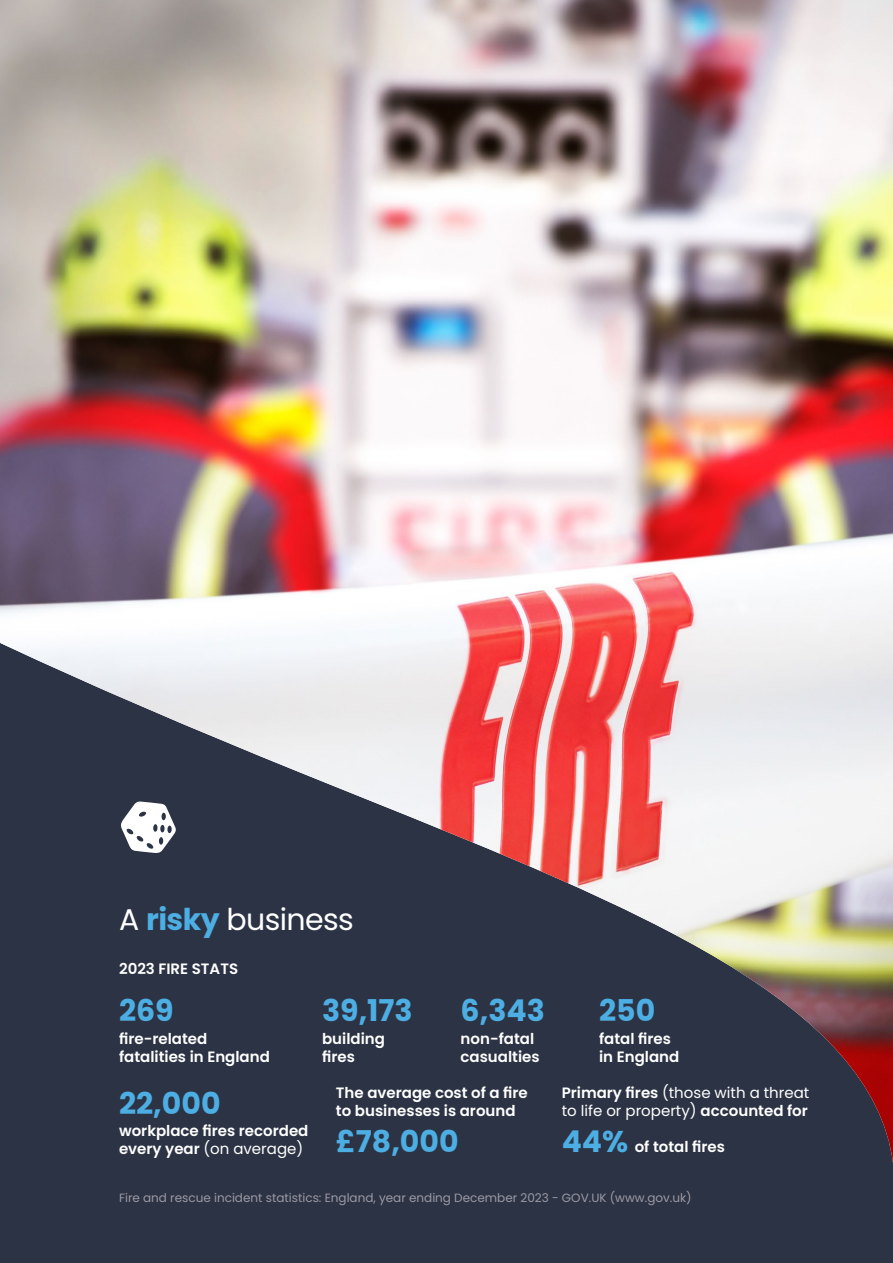
<style>
.page{position:relative;width:893px;height:1263px;background:#fff}
.page>*{position:absolute;margin:0;border:0;box-sizing:border-box;transform-origin:0 0}
.t1{font:700 30px "Poppins";color:#4caee3}
.t2{font:30px "Poppins";letter-spacing:-.02em;color:#fff}
.t3{font:600 15px/18px "Poppins";color:#fff}
.t4{font:15px/18px "Poppins";color:#fff}
.t5{font:12px "Poppins";color:#9c99a4}
.s1{font-weight:700;color:#4caee3}
.s2{font-weight:400}
.s3{font-weight:600}
.s4{font-weight:700;font-size:30px;color:#4caee3}
</style>
<div class="page">
<div style="left:0;top:518px;width:893px;height:745px;background:#2c3344"></div>
<img style="left:0;top:0;width:893px;height:1163px">
<svg style="left:120px;top:801px;width:56px;height:52px"></svg>
<h1 class="t2" style="left:119px;top:902px;width:236px">A <span class="s1">risky</span> business</h1>
<p class="t3" style="left:119px;top:960px;width:121px">2023 FIRE STATS</p>
<h1 class="t1" style="left:119px;top:993px;width:56px">269</h1>
<p class="t3" style="left:119px;top:1029px;width:152px">fire-related fatalities in England</p>
<h1 class="t1" style="left:322px;top:993px;width:92px">39,173</h1>
<p class="t3" style="left:322px;top:1029px;width:64px">building fires</p>
<h1 class="t1" style="left:461px;top:993px;width:86px">6,343</h1>
<p class="t3" style="left:461px;top:1029px;width:81px">non-fatal casualties</p>
<h1 class="t1" style="left:119px;top:1086px;width:103px">22,000</h1>
<p class="t3" style="left:119px;top:1122px;width:191px">workplace fires recorded every year <span class="s2">(on average)</span></p>
<p class="t3" style="left:336px;top:1084px;width:193px">The average cost of a fire to businesses is around</p>
<h1 class="t1" style="left:336px;top:1124px;width:124px">£78,000</h1>
<h1 class="t1" style="left:599px;top:993px;width:58px">250</h1>
<p class="t3" style="left:599px;top:1029px;width:82px">fatal fires in England</p>
<p class="t4" style="left:562px;top:1084px;width:249px"><span class="s3">Primary fires</span> (those with a threat to life or property) <span class="s3">accounted for</span></p>
<p class="t3" style="left:562px;top:1138px;width:165px"><span class="s4">44%</span> of total fires</p>
<p class="t5" style="left:119px;top:1190px;width:574px">Fire and rescue incident statistics: England, year ending December 2023 - GOV.UK (www.gov.uk)</p>
</div>
